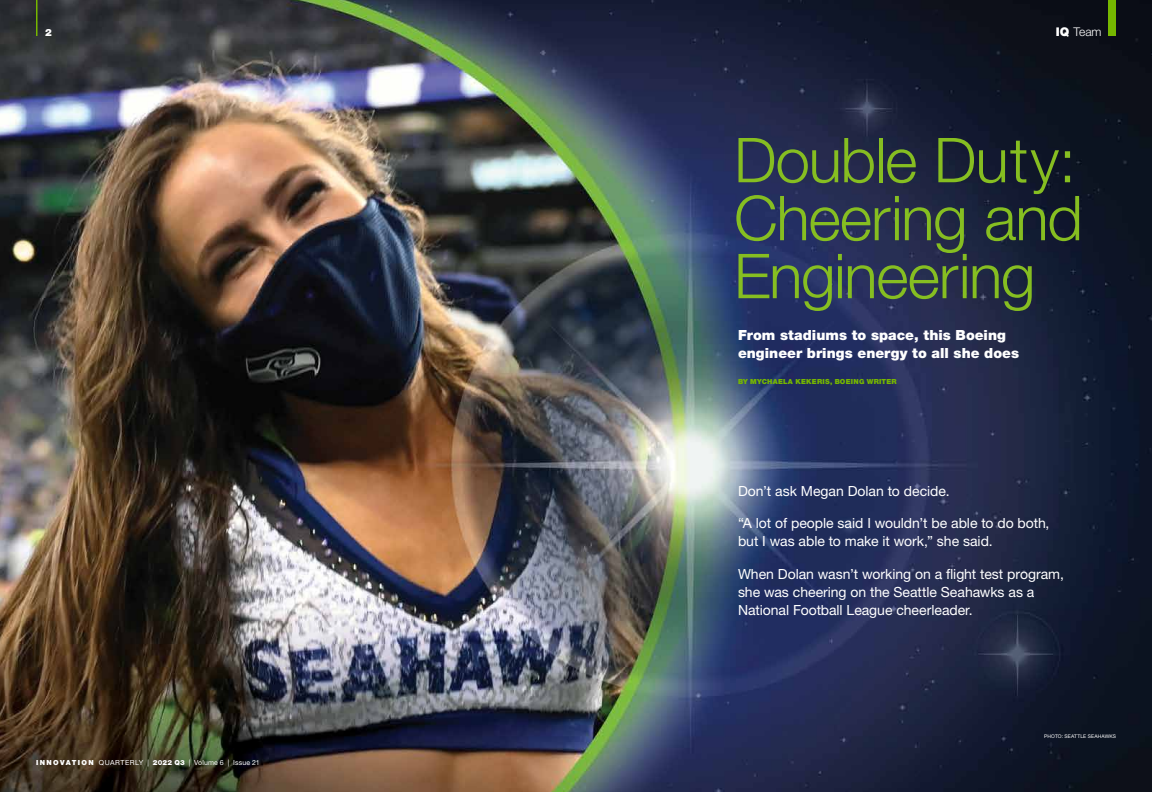
<style>
.page{position:relative;width:1152px;height:792px;background:#fff}
.page>*{position:absolute;margin:0;border:0;box-sizing:border-box;transform-origin:0 0}
.t1{font:300 62px/58px "Helvetica Neue LT Std";letter-spacing:-.02em;color:#86be21;text-align:justify}
.t2{font:14px/18px "Helvetica Neue LT Std";letter-spacing:-.005em;color:#fff}
.t3{font:900 14px/18px "Helvetica Neue LT Std";color:#fff}
.t4{font:300 12px "Helvetica Neue LT Std";color:#fff}
.t5{font:900 10px "Helvetica Neue LT Std";color:#fff}
.t6{font:7px "Helvetica Neue LT Std";letter-spacing:.02em;color:#fff}
.t7{font:900 7px "Helvetica Neue LT Std";letter-spacing:.03em;color:#76b700}
.t8{font:5px "Helvetica Neue LT Std";letter-spacing:.025em;color:#fff}
.s1{font-weight:900}
</style>
<div class="page">
<img style="left:0;top:0;width:1152px;height:792px">
<div style="left:1109px;top:0;width:7px;height:36px;background:#76b700"></div>
<hr style="left:36px;top:0;width:2px;height:35px;background:#76b700">
<p class="t5" style="left:45px;top:26px;width:8px">2</p>
<p class="t6" style="left:36px;top:758px;width:225px"><span class="s1">I N N OVATI O N</span> QUARTERLY | <span class="s1">2022 Q3</span> | Volume 6 | Issue 21</p>
<p class="t4" style="left:1056px;top:24px;width:47px"><span class="s1">IQ</span> Team</p>
<h1 class="t1" style="left:734px;top:130px;width:350px">Double Duty:<br>Cheering and Engineering</h1>
<p class="t3" style="left:738px;top:326px;width:283px">From stadiums to space, this Boeing engineer brings energy to all she does</p>
<p class="t7" style="left:738px;top:377px;width:160px">BY MYCHAELA KEKERIS, BOEING WRITER</p>
<p class="t2" style="left:738px;top:482px;width:213px">Don’t ask Megan Dolan to decide.</p>
<p class="t2" style="left:738px;top:514px;width:313px">“A lot of people said I wouldn’t be able to do both, but I was able to make it work,” she said.</p>
<p class="t2" style="left:738px;top:565px;width:327px">When Dolan wasn’t working on a flight test program, she was cheering on the Seattle Seahawks as a<br>National Football League cheerleader.</p>
<p class="t8" style="left:1044px;top:733px;width:73px">PHOTO: SEATTLE SEAHAWKS</p>
</div>
